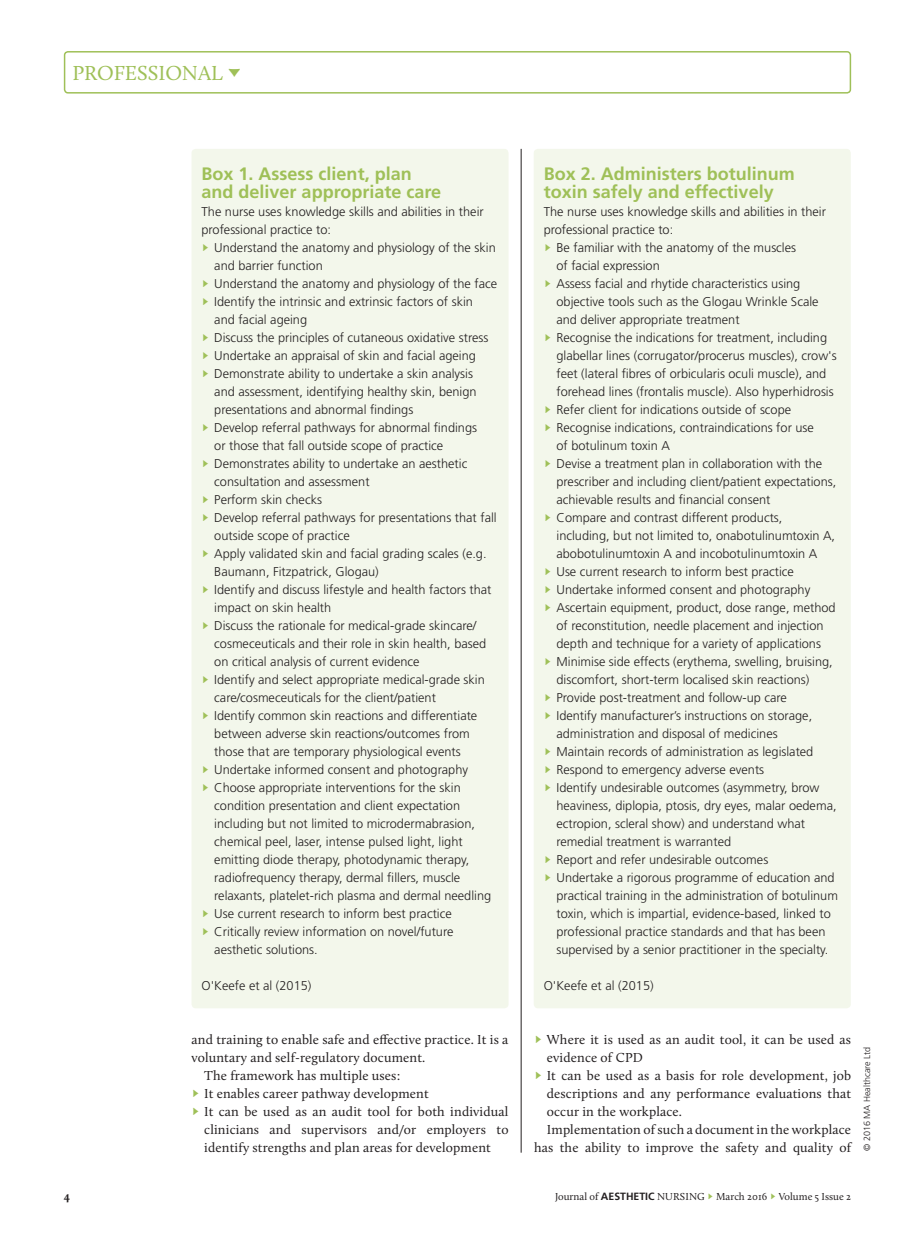
<style>
.page{position:relative;width:915px;height:1242px;background:#fff}
.page>*{position:absolute;margin:0;border:0;box-sizing:border-box;transform-origin:0 0}
.t1{font:21px "Calluna";color:#9fc058}
.Sub_Head_A_Prof_JAN{font:700 18px/18px "Frutiger LT Std";color:#9fc058}
.Body_Bulleted_Text_J{font:13.5px/18px "Calluna";letter-spacing:.01em;color:#231f20;text-align:justify}
.Body_Text_No_Indent{font:13.5px/18px "Calluna";letter-spacing:.01em;color:#231f20}
.Body_Text_JAN{font:13.5px/18px "Calluna";letter-spacing:.01em;color:#231f20;text-align:right}
.Boxed_Body_Bulleted{font:300 12.75px/18px "Frutiger LT Std";color:#231f20}
.Boxed_Body_Text_No_I{font:300 12.75px/18px "Frutiger LT Std";color:#231f20}
.t2{font:700 12px "Calluna";color:#231f20}
.t3{font:10.5px "Calluna";color:#231f20}
.t4{font:300 9px "Frutiger LT Std";color:#231f20}
.s1{font-family:"Calluna";font-weight:400;color:#9fc058}
.s2{color:#9fc058}
.s3{font-family:"Frutiger LT Std";font-weight:700}
</style>
<div class="page">
<div style="left:64px;top:51px;width:786px;height:43px;border:2px solid #9fc058;border-radius:4px"></div>
<div style="left:191px;top:149px;width:317px;height:859px;background:#f3f7eb;border-radius:4px"></div>
<hr style="left:520px;top:149px;width:1px;height:1003px;background:#231f20">
<div style="left:533px;top:149px;width:317px;height:859px;background:#f3f7eb;border-radius:4px"></div>
<h1 class="t1" style="left:72px;top:60px;width:170px">PROFESSIONAL ▼</h1>
<p class="Sub_Head_A_Prof_JAN" style="left:201px;top:165px;width:241px">Box 1. Assess client, plan and deliver appropriate care</p>
<p class="Boxed_Body_Text_No_I" style="left:201px;top:203px;width:283px">The nurse uses knowledge skills and abilities in their professional practice to:</p>
<p class="Boxed_Body_Bulleted" style="left:214px;top:239px;width:283px;text-indent:-13px"><span class="s1">►</span> Understand the anatomy and physiology of the skin and barrier function</p>
<p class="Boxed_Body_Bulleted" style="left:201px;top:275px;width:297px"><span class="s1">►</span> Understand the anatomy and physiology of the face</p>
<p class="Boxed_Body_Bulleted" style="left:214px;top:293px;width:260px;text-indent:-13px"><span class="s1">►</span> Identify the intrinsic and extrinsic factors of skin and facial ageing</p>
<p class="Boxed_Body_Bulleted" style="left:201px;top:329px;width:288px"><span class="s1">►</span> Discuss the principles of cutaneous oxidative stress</p>
<p class="Boxed_Body_Bulleted" style="left:201px;top:347px;width:276px"><span class="s1">►</span> Undertake an appraisal of skin and facial ageing</p>
<p class="Boxed_Body_Bulleted" style="left:214px;top:365px;width:264px;text-indent:-13px"><span class="s1">►</span> Demonstrate ability to undertake a skin analysis and assessment, identifying healthy skin, benign presentations and abnormal findings</p>
<p class="Boxed_Body_Bulleted" style="left:214px;top:419px;width:264px;text-indent:-13px"><span class="s1">►</span> Develop referral pathways for abnormal findings or those that fall outside scope of practice</p>
<p class="Boxed_Body_Bulleted" style="left:214px;top:455px;width:254px;text-indent:-13px"><span class="s1">►</span> Demonstrates ability to undertake an aesthetic consultation and assessment</p>
<p class="Boxed_Body_Bulleted" style="left:201px;top:491px;width:122px"><span class="s1">►</span> Perform skin checks</p>
<p class="Boxed_Body_Bulleted" style="left:214px;top:509px;width:284px;text-indent:-13px"><span class="s1">►</span> Develop referral pathways for presentations that fall outside scope of practice</p>
<p class="Boxed_Body_Bulleted" style="left:214px;top:545px;width:274px;text-indent:-13px"><span class="s1">►</span> Apply validated skin and facial grading scales (e.g.<br>Baumann, Fitzpatrick, Glogau)</p>
<p class="Boxed_Body_Bulleted" style="left:214px;top:581px;width:278px;text-indent:-13px"><span class="s1">►</span> Identify and discuss lifestyle and health factors that impact on skin health</p>
<p class="Boxed_Body_Bulleted" style="left:214px;top:617px;width:273px;text-indent:-13px"><span class="s1">►</span> Discuss the rationale for medical-grade skincare/ cosmeceuticals and their role in skin health, based on critical analysis of current evidence</p>
<p class="Boxed_Body_Bulleted" style="left:214px;top:671px;width:272px;text-indent:-13px"><span class="s1">►</span> Identify and select appropriate medical-grade skin care/cosmeceuticals for the client/patient</p>
<p class="Boxed_Body_Bulleted" style="left:201px;top:707px;width:277px;text-align:center"><span class="s1">►</span> Identify common skin reactions and differentiate between adverse skin reactions/outcomes from those that are temporary physiological events</p>
<p class="Boxed_Body_Bulleted" style="left:201px;top:761px;width:268px"><span class="s1">►</span> Undertake informed consent and photography</p>
<p class="Boxed_Body_Bulleted" style="left:214px;top:779px;width:278px;text-indent:-13px"><span class="s1">►</span> Choose appropriate interventions for the skin condition presentation and client expectation including but not limited to microdermabrasion, chemical peel, laser, intense pulsed light, light emitting diode therapy, photodynamic therapy, radiofrequency therapy, dermal fillers, muscle relaxants, platelet-rich plasma and dermal needling</p>
<p class="Boxed_Body_Bulleted" style="left:201px;top:905px;width:252px"><span class="s1">►</span> Use current research to inform best practice</p>
<p class="Boxed_Body_Bulleted" style="left:214px;top:923px;width:240px;text-indent:-13px"><span class="s1">►</span> Critically review information on novel/future aesthetic solutions.</p>
<p class="Boxed_Body_Text_No_I" style="left:201px;top:977px;width:111px">O'Keefe et al (2015)</p>
<p class="Sub_Head_A_Prof_JAN" style="left:543px;top:165px;width:253px">Box 2. Administers botulinum toxin safely and effectively</p>
<p class="Boxed_Body_Text_No_I" style="left:543px;top:203px;width:283px">The nurse uses knowledge skills and abilities in their professional practice to:</p>
<p class="Boxed_Body_Bulleted" style="left:556px;top:239px;width:241px;text-indent:-13px"><span class="s1">►</span> Be familiar with the anatomy of the muscles of facial expression</p>
<p class="Boxed_Body_Bulleted" style="left:556px;top:275px;width:263px;text-indent:-13px"><span class="s1">►</span> Assess facial and rhytide characteristics using objective tools such as the Glogau Wrinkle Scale and deliver appropriate treatment</p>
<p class="Boxed_Body_Bulleted" style="left:556px;top:329px;width:282px;text-indent:-13px"><span class="s1">►</span> Recognise the indications for treatment, including glabellar lines (corrugator/procerus muscles), crow's feet (lateral fibres of orbicularis oculi muscle), and forehead lines (frontalis muscle). Also hyperhidrosis</p>
<p class="Boxed_Body_Bulleted" style="left:543px;top:401px;width:249px"><span class="s1">►</span> Refer client for indications outside of scope</p>
<p class="Boxed_Body_Bulleted" style="left:556px;top:419px;width:259px;text-indent:-13px"><span class="s1">►</span> Recognise indications, contraindications for use of botulinum toxin A</p>
<p class="Boxed_Body_Bulleted" style="left:556px;top:455px;width:281px;text-indent:-13px"><span class="s1">►</span> Devise a treatment plan in collaboration with the prescriber and including client/patient expectations, achievable results and financial consent</p>
<p class="Boxed_Body_Bulleted" style="left:556px;top:509px;width:280px;text-indent:-13px"><span class="s1">►</span> Compare and contrast different products, including, but not limited to, onabotulinumtoxin A, abobotulinumtoxin A and incobotulinumtoxin A</p>
<p class="Boxed_Body_Bulleted" style="left:543px;top:563px;width:252px"><span class="s1">►</span> Use current research to inform best practice</p>
<p class="Boxed_Body_Bulleted" style="left:543px;top:581px;width:268px"><span class="s1">►</span> Undertake informed consent and photography</p>
<p class="Boxed_Body_Bulleted" style="left:543px;top:599px;width:293px;text-align:center"><span class="s1">►</span> Ascertain equipment, product, dose range, method of reconstitution, needle placement and injection depth and technique for a variety of applications</p>
<p class="Boxed_Body_Bulleted" style="left:556px;top:653px;width:278px;text-indent:-13px"><span class="s1">►</span> Minimise side effects (erythema, swelling, bruising, discomfort, short-term localised skin reactions)</p>
<p class="Boxed_Body_Bulleted" style="left:543px;top:689px;width:244px"><span class="s1">►</span> Provide post-treatment and follow-up care</p>
<p class="Boxed_Body_Bulleted" style="left:556px;top:707px;width:257px;text-indent:-13px"><span class="s1">►</span> Identify manufacturer’s instructions on storage, administration and disposal of medicines</p>
<p class="Boxed_Body_Bulleted" style="left:543px;top:743px;width:271px"><span class="s1">►</span> Maintain records of administration as legislated</p>
<p class="Boxed_Body_Bulleted" style="left:543px;top:761px;width:222px"><span class="s1">►</span> Respond to emergency adverse events</p>
<p class="Boxed_Body_Bulleted" style="left:556px;top:779px;width:281px;text-indent:-13px"><span class="s1">►</span> Identify undesirable outcomes (asymmetry, brow heaviness, diplopia, ptosis, dry eyes, malar oedema, ectropion, scleral show) and understand what remedial treatment is warranted</p>
<p class="Boxed_Body_Bulleted" style="left:543px;top:851px;width:226px"><span class="s1">►</span> Report and refer undesirable outcomes</p>
<p class="Boxed_Body_Bulleted" style="left:556px;top:869px;width:283px;text-indent:-13px"><span class="s1">►</span> Undertake a rigorous programme of education and practical training in the administration of botulinum toxin, which is impartial, evidence-based, linked to professional practice standards and that has been supervised by a senior practitioner in the specialty.</p>
<p class="Boxed_Body_Text_No_I" style="left:543px;top:977px;width:111px">O'Keefe et al (2015)</p>
<p class="Body_Text_No_Indent" style="left:191px;top:1030px;width:318px">and training to enable safe and effective practice. It is a voluntary and self-regulatory document.</p>
<p class="Body_Text_No_Indent" style="left:204px;top:1066px;width:197px">The framework has multiple uses:</p>
<p class="Body_Bulleted_Text_J" style="left:191px;top:1084px;width:239px"><span class="s2">►</span> It enables career pathway development</p>
<p class="Body_Bulleted_Text_J" style="left:204px;top:1102px;width:306px;text-indent:-13px"><span class="s2">►</span> It can be used as an audit tool for both individual clinicians and supervisors and/or employers to identify strengths and plan areas for development</p>
<p class="Body_Bulleted_Text_J" style="left:546px;top:1030px;width:305px;text-indent:-13px"><span class="s2">►</span> Where it is used as an audit tool, it can be used as evidence of CPD</p>
<p class="Body_Bulleted_Text_J" style="left:546px;top:1066px;width:305px;text-indent:-13px"><span class="s2">►</span> It can be used as a basis for role development, job descriptions and any performance evaluations that occur in the workplace.</p>
<p class="Body_Text_JAN" style="left:534px;top:1120px;width:318px">Implementation of such a document in the workplace has the ability to improve the safety and quality of</p>
<p class="t4" style="left:861px;top:1151px;width:106px;rotate:-90deg">© 2016 MA Healthcare Ltd</p>
<p class="t2" style="left:64px;top:1188px;width:8px">4</p>
<p class="t3" style="left:555px;top:1190px;width:297px">Journal of <span class="s3">AESTHETIC</span> NURSING <span class="s2">►</span> March 2016 <span class="s2">►</span> Volume 5 Issue 2</p>
</div>
